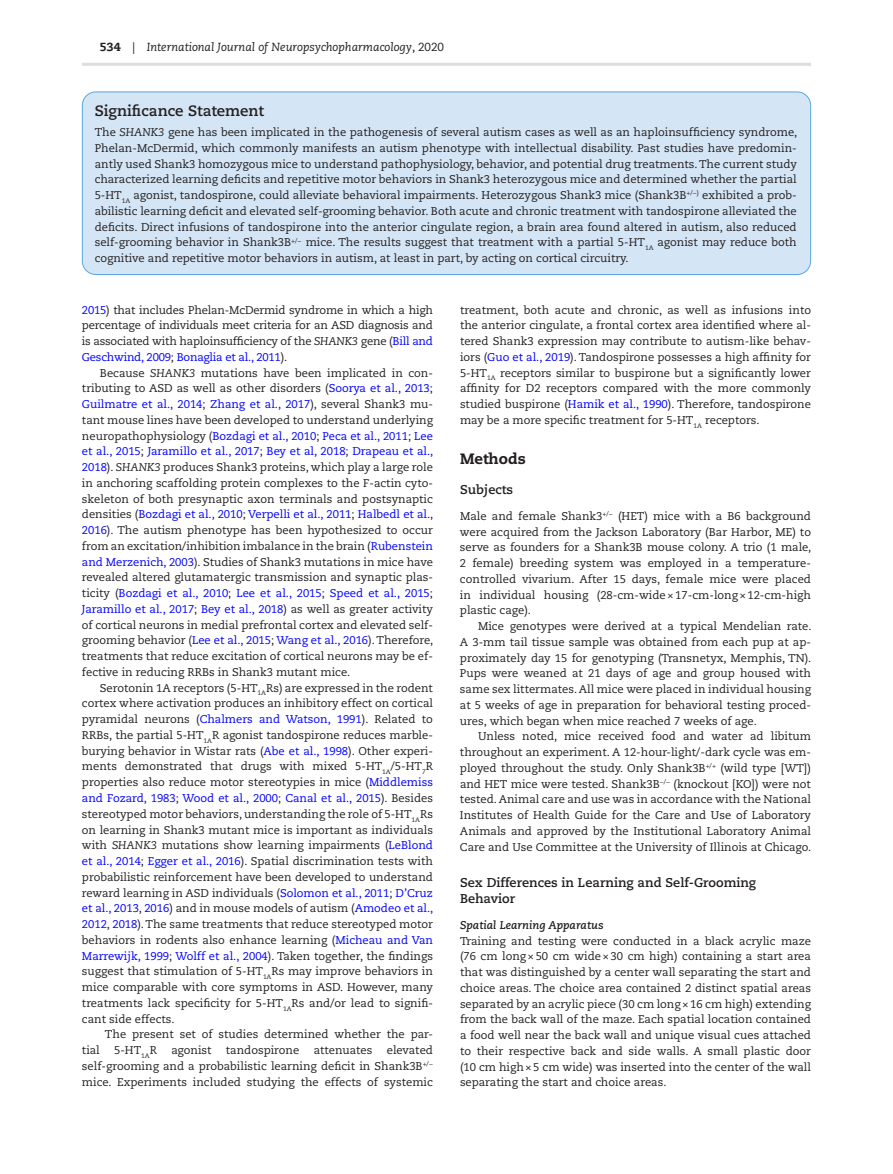
<style>
.page{position:relative;width:893px;height:1174px;background:#fff}
.page>*{position:absolute;margin:0;border:0;box-sizing:border-box;transform-origin:0 0}
.t1{font:700 15px "Caecilia LT Std";color:#231f20}
.t2{font:800 15px "Caecilia LT Std";color:#231f20}
.t3{font:700 12.75px/16.5px "Caecilia LT Std";color:#231f20}
.t4{font:italic 11.7px "Caecilia LT Std";color:#231f20}
.t5{font:11.25px/15.8px "Caecilia LT Std";color:#231f20;text-align:justify}
.t6{font:italic 700 11.25px "Caecilia LT Std";color:#231f20}
.s1{font-weight:800;font-style:normal}
.s2{font-style:normal}
.s3{font-style:italic}
.s4{color:#00f}
.s5{font-family:"Gandhari Unicode"}
</style>
<div class="page">
<hr style="left:82px;top:63px;width:729px;height:3px;background:#dcdddf">
<div style="left:82px;top:92px;width:729px;height:182px;background:#d4e5f5;border-radius:14px"></div>
<div style="left:82px;top:91px;width:729px;height:184px;border:1px solid #5ba8dc;border-radius:14px"></div>
<p class="t4" style="left:100px;top:40px;width:346px"><span class="s1">534</span> <span class="s2">|</span> International Journal of Neuropsychopharmacology<span class="s2">, 2020</span></p>
<h1 class="t1" style="left:95px;top:102px;width:171px">Significance Statement</h1>
<p class="t5" style="left:95px;top:124px;width:704px">The <span class="s3">SHANK3</span> gene has been implicated in the pathogenesis of several autism cases as well as an haploinsufficiency syndrome, Phelan-McDermid, which commonly manifests an autism phenotype with intellectual disability. Past studies have predomin&shy;antly used Shank3 homozygous mice to understand pathophysiology, behavior, and potential drug treatments. The current study characterized learning deficits and repetitive motor behaviors in Shank3 heterozygous mice and determined whether the partial 5-HT<sub>1A</sub> agonist, tandospirone, could alleviate behavioral impairments. Heterozygous Shank3 mice (Shank3B<sup>+/−)</sup> exhibited a prob&shy;abilistic learning deficit and elevated self-grooming behavior. Both acute and chronic treatment with tandospirone alleviated the deficits. Direct infusions of tandospirone into the anterior cingulate region, a brain area found altered in autism, also reduced self-grooming behavior in Shank3B<sup>+/−</sup> mice. The results suggest that treatment with a partial 5-HT<sub>1A</sub> agonist may reduce both cognitive and repetitive motor behaviors in autism, at least in part, by acting on cortical circuitry.</p>
<p class="t5" style="left:82px;top:302px;width:353px"><span class="s4">2015</span>) that includes Phelan-McDermid syndrome in which a high percentage of individuals meet criteria for an ASD diagnosis and is associated with haploinsufficiency of the <span class="s3">SHANK3</span> gene (<span class="s4">Bill and Geschwind, 2009</span>; <span class="s4">Bonaglia et al., 2011</span>).</p>
<p class="t5" style="left:82px;top:365px;width:353px;text-indent:18px">Because <span class="s3">SHANK3</span> mutations have been implicated in con&shy;tributing to ASD as well as other disorders (<span class="s4">Soorya et al., 2013</span>; <span class="s4">Guilmatre et al., 2014</span>; <span class="s4">Zhang et al., 2017</span>), several Shank3 mu&shy;tant mouse lines have been developed to understand underlying neuropathophysiology (<span class="s4">Bozdagi et al., 2010</span>; <span class="s4">Peca et al., 2011</span>; <span class="s4">Lee et al., 2015</span>; <span class="s4">Jaramillo et al., 2017</span>; <span class="s4">Bey et al, 2018</span>; <span class="s4">Drapeau et al., 2018</span>). <span class="s3">SHANK3</span> produces Shank3 proteins, which play a large role in anchoring scaffolding protein complexes to the F-actin cyto&shy;skeleton of both presynaptic axon terminals and postsynaptic densities (<span class="s4">Bozdagi et al., 2010</span>; <span class="s4">Verpelli et al., 2011</span>; <span class="s4">Halbedl et al., 2016</span>). The autism phenotype has been hypothesized to occur from an excitation/inhibition imbalance in the brain (<span class="s4">Rubenstein and Merzenich, 2003</span>). Studies of Shank3 mutations in mice have revealed altered glutamatergic transmission and synaptic plas&shy;ticity (<span class="s4">Bozdagi et al., 2010</span>; <span class="s4">Lee et al., 2015</span>; <span class="s4">Speed et al., 2015</span>; <span class="s4">Jaramillo et al., 2017</span>; <span class="s4">Bey et al., 2018</span>) as well as greater activity of cortical neurons in medial prefrontal cortex and elevated self&shy;grooming behavior (<span class="s4">Lee et al., 2015</span>; <span class="s4">Wang et al., 2016</span>). Therefore, treatments that reduce excitation of cortical neurons may be ef&shy;fective in reducing RRBs in Shank3 mutant mice.</p>
<p class="t5" style="left:82px;top:680px;width:353px;text-align:left;text-indent:18px">Serotonin 1A receptors (5-HT<sub>1A</sub>Rs) are expressed in the rodent cortex where activation produces an inhibitory effect on cortical pyramidal neurons (<span class="s4">Chalmers and Watson, 1991</span>). Related to RRBs, the partial 5-HT<sub>1A</sub>R agonist tandospirone reduces marble&shy;burying behavior in Wistar rats (<span class="s4">Abe et al., 1998</span>). Other experi&shy;ments demonstrated that drugs with mixed 5-HT<sub>1A</sub>/5-HT<sub>7</sub>R properties also reduce motor stereotypies in mice (<span class="s4">Middlemiss and Fozard, 1983</span>; <span class="s4">Wood et al., 2000</span>; <span class="s4">Canal et al., 2015</span>). Besides stereotyped motor behaviors, understanding the role of 5-HT<sub>1A</sub>Rs on learning in Shank3 mutant mice is important as individuals with <span class="s3">SHANK3</span> mutations show learning impairments (<span class="s4">LeBlond et al., 2014</span>; <span class="s4">Egger et al., 2016</span>). Spatial discrimination tests with probabilistic reinforcement have been developed to understand reward learning in ASD individuals (<span class="s4">Solomon et al., 2011</span>; <span class="s4">D’Cruz et al., 2013</span>, <span class="s4">2016</span>) and in mouse models of autism (<span class="s4">Amodeo et al., 2012</span>, <span class="s4">2018</span>). The same treatments that reduce stereotyped motor behaviors in rodents also enhance learning (<span class="s4">Micheau and Van Marrewijk, 1999</span>; <span class="s4">Wolff et al., 2004</span>). Taken together, the findings suggest that stimulation of 5-HT<sub>1A</sub>Rs may improve behaviors in mice comparable with core symptoms in ASD. However, many treatments lack specificity for 5-HT<sub>1A</sub>Rs and/or lead to signifi&shy;cant side effects.</p>
<p class="t5" style="left:105px;top:1026px;width:329px">The present set of studies determined whether the par-</p>
<p class="t5" style="left:82px;top:1042px;width:19px">tial</p>
<p class="t5" style="left:114px;top:1042px;width:43px">5-HT<sub>1A</sub>R</p>
<p class="t5" style="left:171px;top:1042px;width:42px">agonist</p>
<p class="t5" style="left:226px;top:1042px;width:75px">tandospirone</p>
<p class="t5" style="left:314px;top:1042px;width:60px">attenuates</p>
<p class="t5" style="left:82px;top:1042px;width:353px;text-indent:305px">elevated self-grooming and a probabilistic learning deficit in Shank3B<sup>+/− </sup>mice. Experiments included studying the effects of systemic</p>
<p class="t5" style="left:460px;top:302px;width:353px">treatment, both acute and chronic, as well as infusions into the anterior cingulate, a frontal cortex area identified where al&shy;tered Shank3 expression may contribute to autism-like behav&shy;iors (<span class="s4">Guo et al., 2019</span>). Tandospirone possesses a high affinity for 5-HT<sub>1A</sub> receptors similar to buspirone but a significantly lower affinity for D2 receptors compared with the more commonly studied buspirone (<span class="s4">Hamik et al., 1990</span>). Therefore, tandospirone may be a more specific treatment for 5-HT<sub>1A</sub> receptors.</p>
<h1 class="t2" style="left:460px;top:449px;width:67px">Methods</h1>
<p class="t3" style="left:460px;top:482px;width:55px">Subjects</p>
<p class="t5" style="left:460px;top:508px;width:353px">Male and female Shank3<sup>+/−</sup> (HET) mice with a B6 background were acquired from the Jackson Laboratory (Bar Harbor, ME) to serve as founders for a Shank3B mouse colony. A trio (1 male, 2 female) breeding system was employed in a temperature&shy;controlled vivarium. After 15 days, female mice were placed in individual housing (28-cm-wide<span class="s5">×</span>17-cm-long<span class="s5">×</span>12-cm-high plastic cage).</p>
<p class="t5" style="left:460px;top:618px;width:353px;text-indent:18px">Mice genotypes were derived at a typical Mendelian rate.<br>A 3-mm tail tissue sample was obtained from each pup at ap&shy;proximately day 15 for genotyping (Transnetyx, Memphis, TN).<br>Pups were weaned at 21 days of age and group housed with same sex littermates. All mice were placed in individual housing at 5 weeks of age in preparation for behavioral testing proced&shy;ures, which began when mice reached 7 weeks of age.</p>
<p class="t5" style="left:460px;top:729px;width:353px;text-indent:18px">Unless noted, mice received food and water ad libitum throughout an experiment. A 12-hour-light/-dark cycle was em&shy;ployed throughout the study. Only Shank3B<sup>+/+</sup> (wild type [WT]) and HET mice were tested. Shank3B<sup>−/−</sup> (knockout [KO]) were not tested. Animal care and use was in accordance with the National Institutes of Health Guide for the Care and Use of Laboratory Animals and approved by the Institutional Laboratory Animal Care and Use Committee at the University of Illinois at Chicago.</p>
<p class="t3" style="left:460px;top:874px;width:298px">Sex Differences in Learning and Self-Grooming<br>Behavior</p>
<p class="t6" style="left:460px;top:918px;width:145px">Spatial Learning Apparatus</p>
<p class="t5" style="left:460px;top:933px;width:353px">Training and testing were conducted in a black acrylic maze (76 cm long<span class="s5">×</span>50 cm wide<span class="s5">×</span>30 cm high) containing a start area that was distinguished by a center wall separating the start and choice areas. The choice area contained 2 distinct spatial areas separated by an acrylic piece (30 cm long<span class="s5">×</span>16 cm high) extending from the back wall of the maze. Each spatial location contained a food well near the back wall and unique visual cues attached to their respective back and side walls. A small plastic door (10 cm high<span class="s5">×</span>5 cm wide) was inserted into the center of the wall separating the start and choice areas.</p>
</div>
